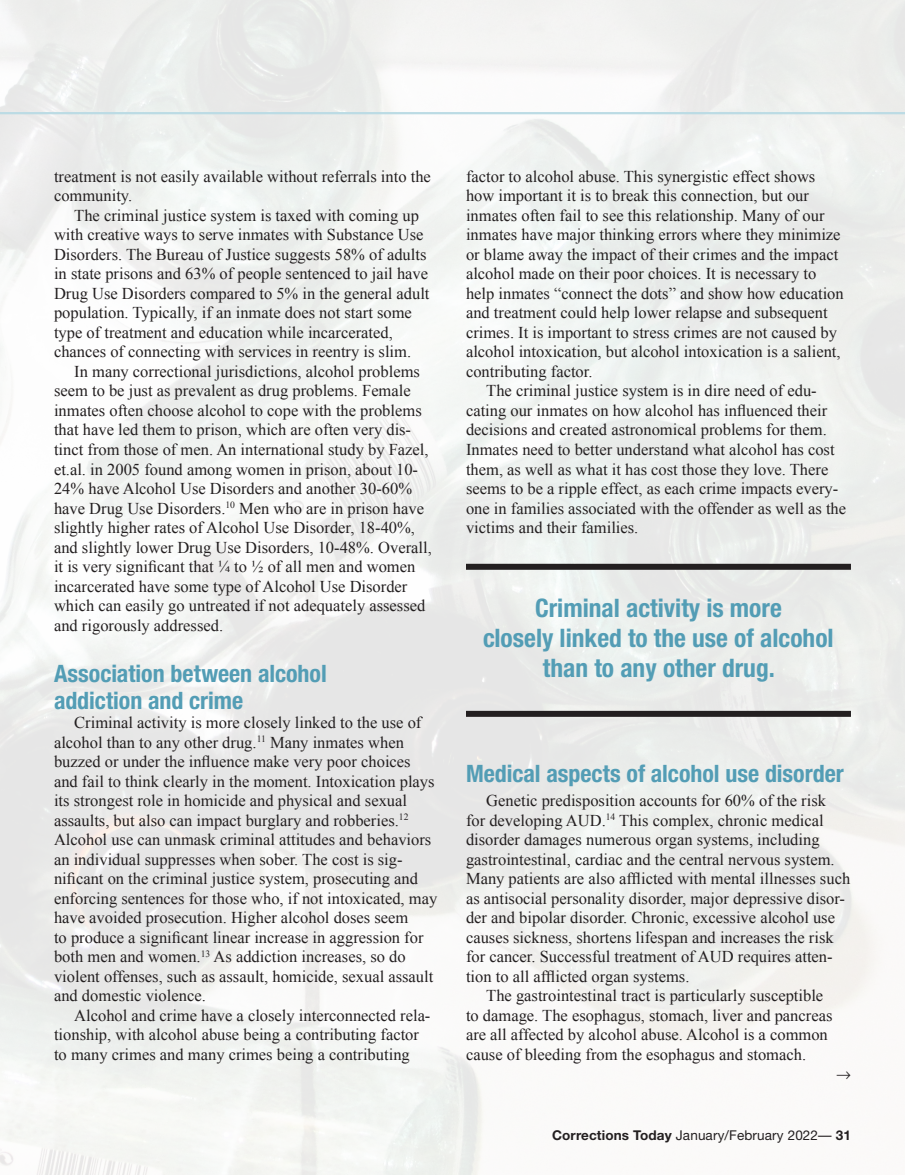
<style>
.page{position:relative;width:905px;height:1175px;background:#fff}
.page>*{position:absolute;margin:0;border:0;box-sizing:border-box;transform-origin:0 0}
.FE_Pull_Quote{font:700 condensed 25.5px/30px "Helvetica Neue";color:#539db5;text-align:center}
.FE_Subheads_Body{font:700 condensed 24px/27px "Helvetica Neue";color:#539db5}
.Body_Text_LP{font:16.5px/19.5px "Times New Roman";color:#231f20}
.t1{font:13.5px "Helvetica Neue";letter-spacing:.01em;color:#231f20}
.s1{font-weight:700}
</style>
<div class="page">
<img style="left:0;top:0;width:904px;height:1174px">
<div style="left:466px;top:564px;width:384px;height:6px;background:#231f20"></div>
<div style="left:466px;top:711px;width:384px;height:6px;background:#231f20"></div>
<hr style="left:0;top:112px;width:904px;height:2px;background:#bbdbe4">
<svg style="left:836px;top:1071px;width:14px;height:8px"></svg>
<p class="Body_Text_LP" style="left:54px;top:166px;width:378px">treatment is not easily available without referrals into the community.</p>
<p class="Body_Text_LP" style="left:54px;top:205px;width:377px;text-indent:20px">The criminal justice system is taxed with coming up with creative ways to serve inmates with Substance Use Disorders. The Bureau of Justice suggests 58% of adults in state prisons and 63% of people sentenced to jail have Drug Use Disorders compared to 5% in the general adult population. Typically, if an inmate does not start some type of treatment and education while incarcerated, chances of connecting with services in reentry is slim.</p>
<p class="Body_Text_LP" style="left:54px;top:361px;width:379px;text-indent:20px">In many correctional jurisdictions, alcohol problems seem to be just as prevalent as drug problems. Female inmates often choose alcohol to cope with the problems that have led them to prison, which are often very dis&shy;tinct from those of men. An international study by Fazel, et.al. in 2005 found among women in prison, about 10- 24% have Alcohol Use Disorders and another 30-60% have Drug Use Disorders.<sup>10</sup> Men who are in prison have slightly higher rates of Alcohol Use Disorder, 18-40%, and slightly lower Drug Use Disorders, 10-48%. Overall, it is very significant that ¼ to ½ of all men and women incarcerated have some type of Alcohol Use Disorder which can easily go untreated if not adequately assessed and rigorously addressed.</p>
<p class="FE_Subheads_Body" style="left:54px;top:659px;width:274px">Association between alcohol addiction and crime</p>
<p class="Body_Text_LP" style="left:54px;top:712px;width:385px;text-indent:20px">Criminal activity is more closely linked to the use of alcohol than to any other drug.<sup>11</sup> Many inmates when buzzed or under the influence make very poor choices and fail to think clearly in the moment. Intoxication plays its strongest role in homicide and physical and sexual assaults, but also can impact burglary and robberies.<sup>12<br></sup>Alcohol use can unmask criminal attitudes and behaviors an individual suppresses when sober. The cost is sig&shy;nificant on the criminal justice system, prosecuting and enforcing sentences for those who, if not intoxicated, may have avoided prosecution. Higher alcohol doses seem<br>to produce a significant linear increase in aggression for both men and women.<sup>13</sup> As addiction increases, so do violent offenses, such as assault, homicide, sexual assault and domestic violence.</p>
<p class="Body_Text_LP" style="left:54px;top:1005px;width:378px;text-indent:20px">Alcohol and crime have a closely interconnected rela&shy;tionship, with alcohol abuse being a contributing factor to many crimes and many crimes being a contributing</p>
<p class="Body_Text_LP" style="left:466px;top:166px;width:379px">factor to alcohol abuse. This synergistic effect shows how important it is to break this connection, but our inmates often fail to see this relationship. Many of our inmates have major thinking errors where they minimize or blame away the impact of their crimes and the impact alcohol made on their poor choices. It is necessary to help inmates “connect the dots” and show how education and treatment could help lower relapse and subsequent crimes. It is important to stress crimes are not caused by alcohol intoxication, but alcohol intoxication is a salient, contributing factor.</p>
<p class="Body_Text_LP" style="left:466px;top:381px;width:382px;text-indent:20px">The criminal justice system is in dire need of edu&shy;cating our inmates on how alcohol has influenced their decisions and created astronomical problems for them.<br>Inmates need to better understand what alcohol has cost them, as well as what it has cost those they love. There seems to be a ripple effect, as each crime impacts every&shy;one in families associated with the offender as well as the victims and their families.</p>
<p class="FE_Pull_Quote" style="left:483px;top:592px;width:352px">Criminal activity is more<br>closely linked to the use of alcohol than to any other drug.</p>
<p class="FE_Subheads_Body" style="left:466px;top:759px;width:379px">Medical aspects of alcohol use disorder</p>
<p class="Body_Text_LP" style="left:466px;top:790px;width:386px;text-indent:20px">Genetic predisposition accounts for 60% of the risk<br>for developing AUD.<sup>14</sup> This complex, chronic medical disorder damages numerous organ systems, including gastrointestinal, cardiac and the central nervous system.<br>Many patients are also afflicted with mental illnesses such as antisocial personality disorder, major depressive disor&shy;der and bipolar disorder. Chronic, excessive alcohol use causes sickness, shortens lifespan and increases the risk for cancer. Successful treatment of AUD requires atten&shy;tion to all afflicted organ systems.</p>
<p class="Body_Text_LP" style="left:466px;top:985px;width:368px;text-indent:20px">The gastrointestinal tract is particularly susceptible to damage. The esophagus, stomach, liver and pancreas are all affected by alcohol abuse. Alcohol is a common cause of bleeding from the esophagus and stomach.</p>
<p class="t1" style="left:552px;top:1127px;width:300px"><span class="s1">Corrections Today</span> January/February 2022— <span class="s1">31</span></p>
</div>
